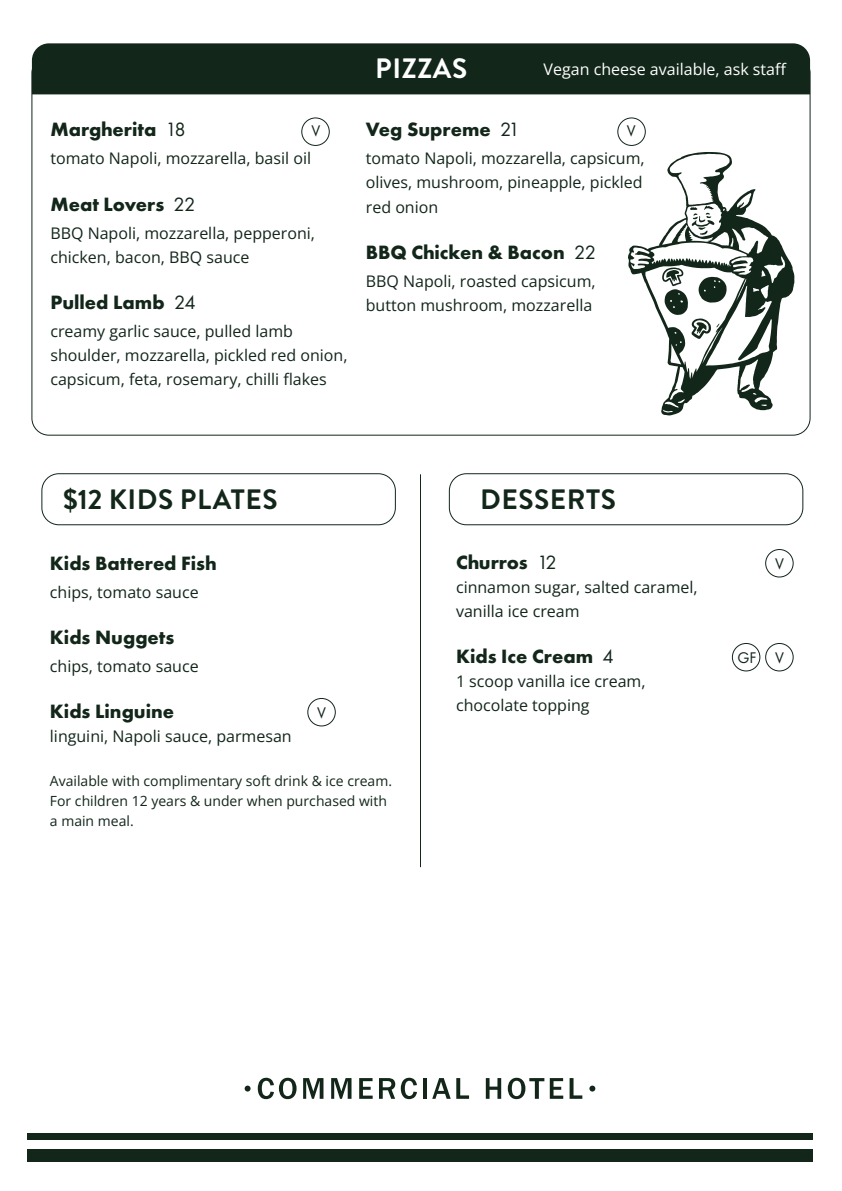
<style>
.page{position:relative;width:842px;height:1191px;background:#fff}
.page>*{position:absolute;margin:0;border:0;box-sizing:border-box;transform-origin:0 0}
.t1{font:700 28px "Brandon Grotesque";letter-spacing:.02em;color:#12261a}
.t2{font:700 28px "Brandon Grotesque";letter-spacing:.02em;color:#fff}
.t3{font:700 20px "Futura PT";color:#12261a}
.t4{font:16px/24px "Open Sans";color:#12261a}
.t5{font:16px "Open Sans";color:#fff}
.t6{font:16px "Futura PT";color:#12261a}
.t7{font:14px/20px "Open Sans";color:#12261a}
.s1{font-weight:400}
</style>
<div class="page">
<div style="left:41px;top:473px;width:355px;height:52px;border:1px solid #12261a;border-radius:17px"></div>
<div style="left:449px;top:473px;width:354px;height:52px;border:1px solid #12261a;border-radius:17px"></div>
<div style="left:765px;top:549px;width:29px;height:28px;border:1px solid #12261a;border-radius:50%"></div>
<div style="left:307px;top:698px;width:29px;height:28px;border:1px solid #12261a;border-radius:50%"></div>
<div style="left:765px;top:643px;width:29px;height:28px;border:1px solid #12261a;border-radius:50%"></div>
<div style="left:732px;top:643px;width:28px;height:28px;border:1px solid #12261a;border-radius:50%"></div>
<div style="left:32px;top:43px;width:778px;height:51px;background:#12261a"></div>
<div style="left:301px;top:117px;width:29px;height:29px;border:1px solid #12261a;border-radius:50%"></div>
<div style="left:617px;top:117px;width:29px;height:29px;border:1px solid #12261a;border-radius:50%"></div>
<svg style="left:628px;top:152px;width:166px;height:263px"></svg>
<svg style="left:630px;top:154px;width:155px;height:258px"></svg>
<hr style="left:420px;top:474px;width:1px;height:393px;background:#12261a">
<svg style="left:258px;top:1077px;width:39px;height:22px"></svg>
<svg style="left:303px;top:1078px;width:20px;height:20px"></svg>
<svg style="left:331px;top:1078px;width:20px;height:20px"></svg>
<svg style="left:359px;top:1078px;width:14px;height:20px"></svg>
<svg style="left:379px;top:1078px;width:16px;height:20px"></svg>
<svg style="left:401px;top:1077px;width:16px;height:22px"></svg>
<hr style="left:423px;top:1078px;width:4px;height:20px;background:#12261a">
<svg style="left:432px;top:1078px;width:37px;height:20px"></svg>
<svg style="left:486px;top:1078px;width:15px;height:20px"></svg>
<svg style="left:508px;top:1077px;width:36px;height:22px"></svg>
<svg style="left:550px;top:1078px;width:13px;height:20px"></svg>
<svg style="left:570px;top:1078px;width:12px;height:20px"></svg>
<svg style="left:245px;top:1085px;width:6px;height:6px"></svg>
<svg style="left:589px;top:1085px;width:6px;height:6px"></svg>
<div style="left:27px;top:1133px;width:786px;height:28px;background:#12261a"></div>
<div style="left:17px;top:1139px;width:806px;height:9px;background:#fff"></div>
<p class="t3" style="left:50px;top:117px;width:137px">Margherita <span class="s1">18</span></p>
<p class="t6" style="left:311px;top:122px;width:10px">V</p>
<p class="t4" style="left:50px;top:146px;width:262px">tomato Napoli, mozzarella, basil oil</p>
<p class="t3" style="left:50px;top:191px;width:147px">Meat Lovers <span class="s1">22</span></p>
<p class="t4" style="left:50px;top:220px;width:266px">BBQ Napoli, mozzarella, pepperoni, chicken, bacon, BBQ sauce</p>
<p class="t3" style="left:50px;top:289px;width:147px">Pulled Lamb <span class="s1">24</span></p>
<p class="t4" style="left:50px;top:318px;width:299px">creamy garlic sauce, pulled lamb shoulder, mozzarella, pickled red onion, capsicum, feta, rosemary, chilli flakes</p>
<h1 class="t2" style="left:375px;top:48px;width:94px">PIZZAS</h1>
<p class="t5" style="left:544px;top:59px;width:244px">Vegan cheese available, ask staff</p>
<p class="t3" style="left:366px;top:117px;width:156px">Veg Supreme <span class="s1">21</span></p>
<p class="t6" style="left:627px;top:122px;width:10px">V</p>
<p class="t4" style="left:366px;top:146px;width:280px">tomato Napoli, mozzarella, capsicum, olives, mushroom, pineapple, pickled red onion</p>
<p class="t3" style="left:366px;top:239px;width:232px">BBQ Chicken &amp; Bacon <span class="s1">22</span></p>
<p class="t4" style="left:366px;top:268px;width:231px">BBQ Napoli, roasted capsicum, button mushroom, mozzarella</p>
<h1 class="t1" style="left:63px;top:479px;width:216px">$12 KIDS PLATES</h1>
<p class="t3" style="left:50px;top:550px;width:168px">Kids Battered Fish</p>
<p class="t4" style="left:50px;top:579px;width:150px">chips, tomato sauce</p>
<p class="t3" style="left:50px;top:624px;width:126px">Kids Nuggets</p>
<p class="t4" style="left:50px;top:653px;width:150px">chips, tomato sauce</p>
<p class="t3" style="left:50px;top:698px;width:126px">Kids Linguine</p>
<p class="t6" style="left:317px;top:703px;width:10px">V</p>
<p class="t4" style="left:50px;top:723px;width:243px">linguini, Napoli sauce, parmesan</p>
<h1 class="t1" style="left:480px;top:479px;width:137px">DESSERTS</h1>
<p class="t3" style="left:456px;top:549px;width:102px">Churros <span class="s1">12</span></p>
<p class="t6" style="left:775px;top:554px;width:10px">V</p>
<p class="t4" style="left:456px;top:574px;width:243px">cinnamon sugar, salted caramel, vanilla ice cream</p>
<p class="t3" style="left:456px;top:643px;width:159px">Kids Ice Cream <span class="s1">4</span></p>
<p class="t6" style="left:737px;top:648px;width:48px">GF V</p>
<p class="t4" style="left:456px;top:668px;width:191px">1 scoop vanilla ice cream, chocolate topping</p>
<p class="t7" style="left:50px;top:770px;width:344px">Available with complimentary soft drink &amp; ice cream.<br>For children 12 years &amp; under when purchased with a main meal.</p>
</div>
